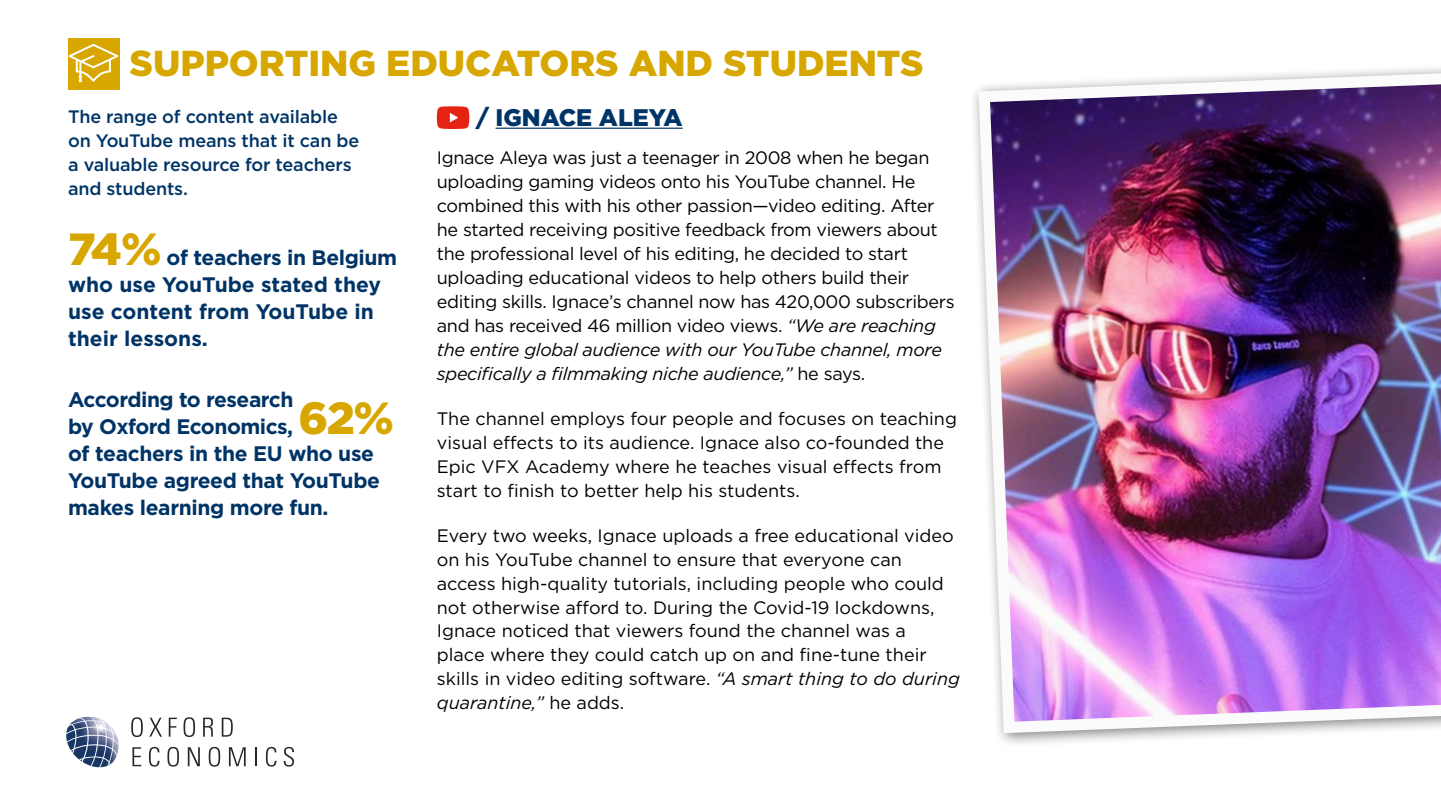
<style>
.page{position:relative;width:1441px;height:810px;background:#fff}
.page>*{position:absolute;margin:0;border:0;box-sizing:border-box;transform-origin:0 0}
.t1{font:900 36px "Gotham";color:#d7a700}
.t2{font:900 24px "Gotham";color:#003466}
.t3{font:700 21px/27px "Gotham";letter-spacing:-.02em;color:#003466}
.t4{font:700 21px/27px "Gotham";color:#003466}
.t5{font:18px/24px "Gotham";letter-spacing:-.015em;color:#000}
.t6{font:500 18px/24px "Gotham";letter-spacing:-.01em;color:#003466}
.s1{font-weight:900;font-size:45px;color:#d7a700}
.s2{font-style:italic}
</style>
<div class="page">
<svg style="left:131px;top:717px;width:12px;height:20px"></svg>
<svg style="left:149px;top:718px;width:13px;height:19px"></svg>
<svg style="left:169px;top:718px;width:8px;height:19px"></svg>
<svg style="left:183px;top:717px;width:12px;height:20px"></svg>
<svg style="left:203px;top:718px;width:10px;height:19px"></svg>
<svg style="left:222px;top:718px;width:11px;height:19px"></svg>
<svg style="left:132px;top:747px;width:9px;height:19px"></svg>
<svg style="left:149px;top:747px;width:10px;height:20px"></svg>
<svg style="left:167px;top:747px;width:12px;height:20px"></svg>
<svg style="left:188px;top:747px;width:12px;height:19px"></svg>
<svg style="left:209px;top:747px;width:11px;height:20px"></svg>
<svg style="left:229px;top:747px;width:17px;height:19px"></svg>
<svg style="left:255px;top:747px;width:2px;height:19px"></svg>
<svg style="left:266px;top:747px;width:10px;height:20px"></svg>
<svg style="left:283px;top:747px;width:11px;height:20px"></svg>
<img style="left:66px;top:717px;width:52px;height:33px">
<hr style="left:495px;top:128px;width:187px;height:1px;background:#003466">
<svg style="left:437px;top:106px;width:32px;height:23px"></svg>
<img style="left:974px;top:68px;width:466px;height:671px">
<div style="left:68px;top:38px;width:51px;height:51px;background:#d7a700"></div>
<svg style="left:69px;top:44px;width:49px;height:38px"></svg>
<h1 class="t1" style="left:130px;top:39px;width:795px">SUPPORTING EDUCATORS AND STUDENTS</h1>
<p class="t6" style="left:68px;top:105px;width:293px">The range of content available on YouTube means that it can be a valuable resource for teachers and students.</p>
<p class="t4" style="left:68px;top:244px;width:330px"><span class="s1">74%</span> of teachers in Belgium who use YouTube stated they use content from YouTube in their lessons.</p>
<p class="t3" style="left:68px;top:386px;width:327px">According to research<br>by Oxford Economics, <span class="s1">62% </span>of teachers in the EU who use<br>YouTube agreed that YouTube makes learning more fun.</p>
<h2 class="t2" style="left:476px;top:101px;width:208px">/ IGNACE ALEYA</h2>
<p class="t5" style="left:437px;top:145px;width:519px">Ignace Aleya was just a teenager in 2008 when he began uploading gaming videos onto his YouTube channel. He combined this with his other passion—video editing. After he started receiving positive feedback from viewers about the professional level of his editing, he decided to start uploading educational videos to help others build their editing skills. Ignace’s channel now has 420,000 subscribers and has received 46 million video views. <span class="s2">“We are reaching the entire global audience with our YouTube channel, more specifically a filmmaking niche audience,”</span> he says.</p>
<p class="t5" style="left:437px;top:406px;width:521px">The channel employs four people and focuses on teaching visual effects to its audience. Ignace also co-founded the Epic VFX Academy where he teaches visual effects from start to finish to better help his students.</p>
<p class="t5" style="left:437px;top:523px;width:524px">Every two weeks, Ignace uploads a free educational video on his YouTube channel to ensure that everyone can access high-quality tutorials, including people who could not otherwise afford to. During the Covid-19 lockdowns, Ignace noticed that viewers found the channel was a<br>place where they could catch up on and fine-tune their skills in video editing software. <span class="s2">“A smart thing to do during quarantine,”</span> he adds.</p>
</div>
